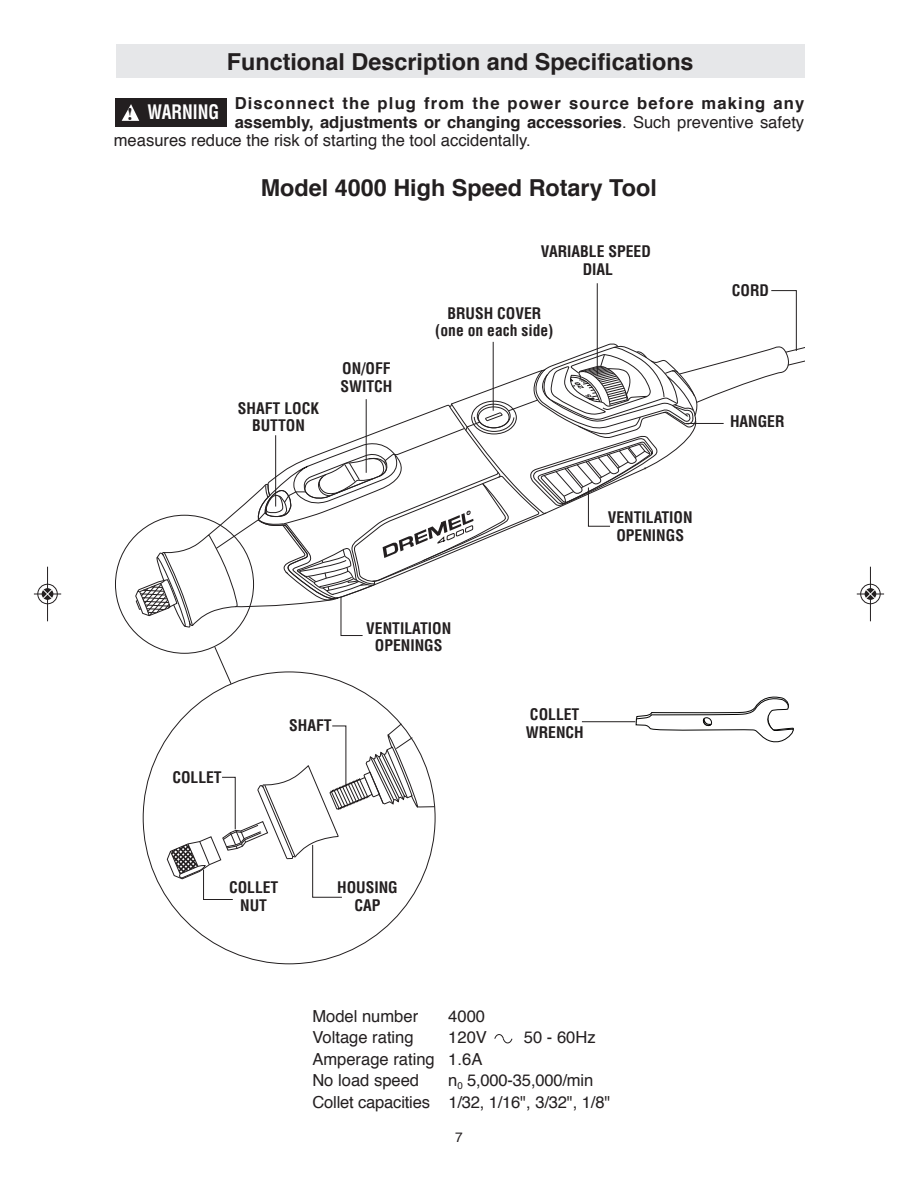
<style>
.page{position:relative;width:918px;height:1188px;background:#fff}
.page>*{position:absolute;margin:0;border:0;box-sizing:border-box;transform-origin:0 0}
.t1{font:700 23.4px "Helvetica";color:#231f20}
.t2{font:700 condensed 19.5px "Helvetica";color:#fff;scale:.9 1}
.t3{font:16.65px/21.5px "Helvetica";color:#231f20}
.t4{font:700 16.65px "Helvetica";color:#231f20}
.t5{font:700 16.65px "Helvetica";letter-spacing:.07em;color:#231f20}
.t6{font:700 condensed 15.6px/17.5px "Helvetica";color:#231f20;text-align:center}
.t7{font:13.65px "Helvetica";color:#231f20}
.s1{font-weight:400}
.s2{font-family:"Times";font-stretch:normal;font-size:17.55px;color:#231f20}
</style>
<div class="page">
<div style="left:116px;top:98px;width:111px;height:29px;background:#231f20"></div>
<svg style="left:122px;top:104px;width:17px;height:17px"></svg>
<svg style="left:494px;top:1034px;width:19px;height:10px"></svg>
<div style="left:116px;top:44px;width:688px;height:34px;background:#e6e7e9"></div>
<svg style="left:214px;top:646px;width:18px;height:39px"></svg>
<svg style="left:635px;top:696px;width:159px;height:47px"></svg>
<hr style="left:582px;top:721px;width:53px;height:1px;background:#231f20">
<hr style="left:597px;top:283px;width:1px;height:92px;background:#231f20">
<svg style="left:166px;top:722px;width:270px;height:178px"></svg>
<div style="left:37px;top:584px;width:21px;height:20px;border:1px solid #fff;border-radius:50%"></div>
<hr style="left:47px;top:567px;width:1px;height:54px;background:#231f20">
<div style="left:38px;top:584px;width:20px;height:20px;border:1px solid #231f20;border-radius:50%"></div>
<svg style="left:34px;top:589px;width:27px;height:10px"></svg>
<div style="left:860px;top:584px;width:21px;height:20px;border:1px solid #fff;border-radius:50%"></div>
<hr style="left:870px;top:567px;width:1px;height:54px;background:#231f20">
<div style="left:860px;top:584px;width:20px;height:20px;border:1px solid #231f20;border-radius:50%"></div>
<svg style="left:857px;top:589px;width:27px;height:10px"></svg>
<svg style="left:135px;top:290px;width:669px;height:347px"></svg>
<h1 class="t1" style="left:227px;top:52px;width:468px">Functional Description and Specifications</h1>
<p class="t5" style="left:235px;top:96px;width:571px">Disconnect the plug from the power source before making any</p>
<p class="t4" style="left:235px;top:115px;width:571px">assembly, adjustments or changing accessories<span class="s1">. Such preventive safety</span></p>
<p class="t3" style="left:114px;top:131px;width:418px">measures reduce the risk of starting the tool accidentally.</p>
<p class="t2" style="left:127px;top:105px;width:104px"><span class="s2">!</span> WARNING</p>
<h1 class="t1" style="left:261px;top:178px;width:398px">Model 4000 High Speed Rotary Tool</h1>
<p class="t6" style="left:238px;top:401px;width:83px">SHAFT LOCK<br>BUTTON</p>
<p class="t6" style="left:341px;top:361px;width:54px;text-align:left">ON/OFF<br>SWITCH</p>
<p class="t6" style="left:541px;top:244px;width:111px">VARIABLE SPEED<br>DIAL</p>
<p class="t6" style="left:435px;top:306px;width:120px">BRUSH COVER (one on each side)</p>
<p class="t6" style="left:608px;top:510px;width:86px">VENTILATION<br>OPENINGS</p>
<p class="t6" style="left:172px;top:769px;width:51px">COLLET</p>
<p class="t6" style="left:289px;top:718px;width:44px">SHAFT</p>
<p class="t6" style="left:366px;top:621px;width:86px">VENTILATION<br>OPENINGS</p>
<p class="t6" style="left:526px;top:707px;width:60px;text-align:left">COLLET<br>WRENCH</p>
<p class="t6" style="left:229px;top:880px;width:51px">COLLET<br>NUT</p>
<p class="t6" style="left:337px;top:880px;width:62px">HOUSING<br>CAP</p>
<p class="t6" style="left:732px;top:282px;width:39px">CORD</p>
<p class="t6" style="left:730px;top:414px;width:56px">HANGER</p>
<p class="t3" style="left:312px;top:1007px;width:107px">Model number</p>
<p class="t3" style="left:448px;top:1007px;width:38px">4000</p>
<p class="t3" style="left:312px;top:1028px;width:103px">Voltage rating</p>
<p class="t3" style="left:448px;top:1028px;width:40px">120V</p>
<p class="t3" style="left:524px;top:1028px;width:73px">50 - 60Hz</p>
<p class="t3" style="left:312px;top:1049px;width:172px">Amperage rating 1.6A<br>No load speed</p>
<p class="t3" style="left:312px;top:1071px;width:299px;text-indent:136px">n<sub>0</sub> 5,000-35,000/min<br>Collet capacities 1/32, 1/16", 3/32", 1/8"</p>
<p class="t7" style="left:455px;top:1132px;width:9px">7</p>
</div>
